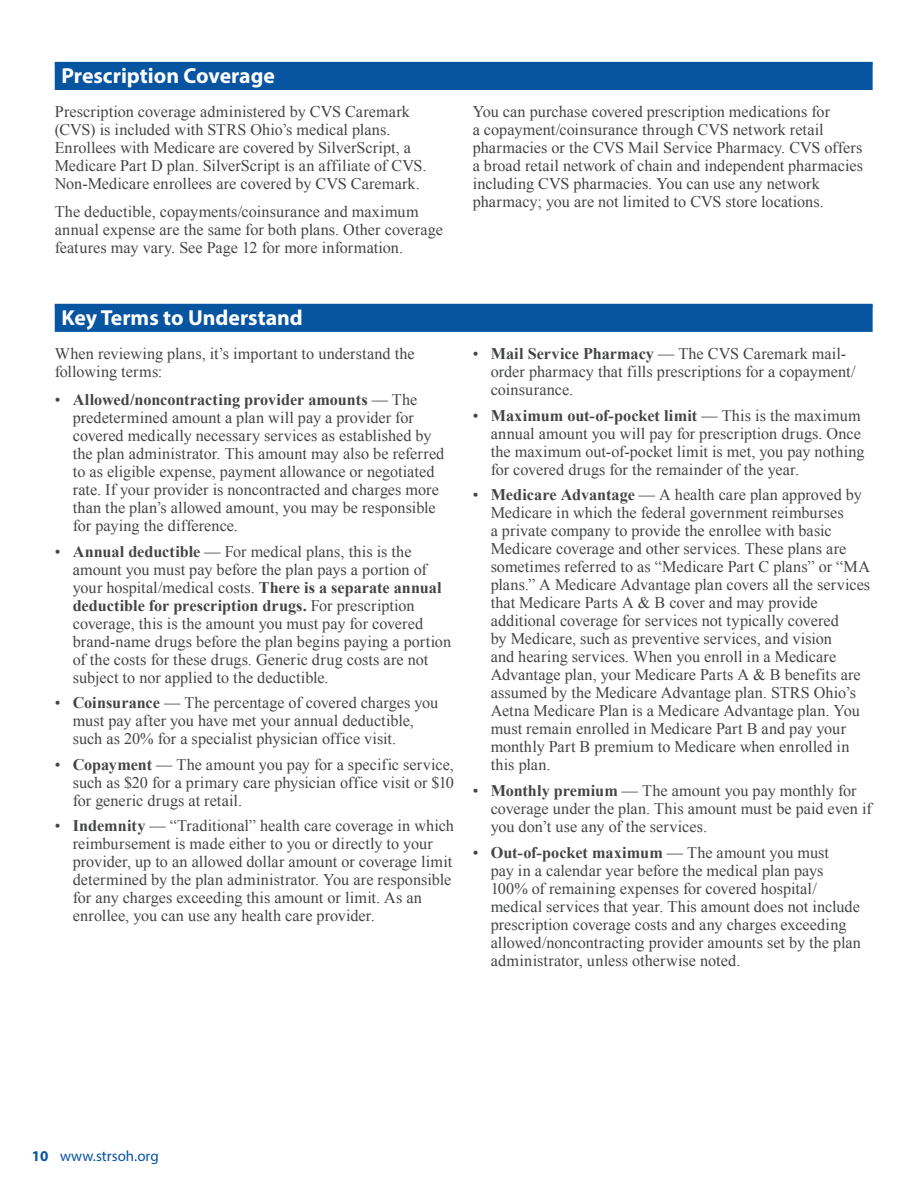
<style>
.page{position:relative;width:918px;height:1188px;background:#fff}
.page>*{position:absolute;margin:0;border:0;box-sizing:border-box;transform-origin:0 0}
._2011_HEADINGS{font:700 21.75px "Myriad Pro";color:#fff}
._2011_BULLET{font:16.2px/18px "Times New Roman";color:#434445}
._2011_BODY_COPY{font:16.2px/18px "Times New Roman";letter-spacing:.005em;color:#434445}
.t1{font:15px "Myriad Pro";color:#0754a0}
.s1{font-weight:700}
</style>
<div class="page">
<hr style="left:55px;top:62px;width:818px;height:3px;background:#0754a0">
<div style="left:55px;top:63px;width:818px;height:27px;background:#0754a0"></div>
<hr style="left:55px;top:304px;width:818px;height:3px;background:#0754a0">
<div style="left:55px;top:305px;width:818px;height:27px;background:#0754a0"></div>
<p class="_2011_HEADINGS" style="left:62px;top:62px;width:215px">Prescription Coverage</p>
<p class="_2011_BODY_COPY" style="left:55px;top:103px;width:373px">Prescription coverage administered by CVS Caremark (CVS) is included with STRS Ohio’s medical plans.<br>Enrollees with Medicare are covered by SilverScript, a Medicare Part D plan. SilverScript is an affiliate of CVS.<br>Non-Medicare enrollees are covered by CVS Caremark.</p>
<p class="_2011_BODY_COPY" style="left:55px;top:202px;width:390px">The deductible, copayments/coinsurance and maximum annual expense are the same for both plans. Other coverage features may vary. See Page 12 for more information.</p>
<p class="_2011_BODY_COPY" style="left:473px;top:103px;width:392px">You can purchase covered prescription medications for<br>a copayment/coinsurance through CVS network retail pharmacies or the CVS Mail Service Pharmacy. CVS offers a broad retail network of chain and independent pharmacies including CVS pharmacies. You can use any network pharmacy; you are not limited to CVS store locations.</p>
<p class="_2011_HEADINGS" style="left:62px;top:304px;width:243px">Key Terms to Understand</p>
<p class="_2011_BODY_COPY" style="left:55px;top:345px;width:361px">When reviewing plans, it’s important to understand the following terms:</p>
<p class="_2011_BULLET" style="left:73px;top:390px;width:373px;text-indent:-18px">• <span class="s1">Allowed/noncontracting provider amounts</span> — The predetermined amount a plan will pay a provider for covered medically necessary services as established by the plan administrator. This amount may also be referred to as eligible expense, payment allowance or negotiated rate. If your provider is noncontracted and charges more than the plan’s allowed amount, you may be responsible for paying the difference.</p>
<p class="_2011_BULLET" style="left:73px;top:542px;width:380px;text-indent:-18px">• <span class="s1">Annual deductible</span> — For medical plans, this is the amount you must pay before the plan pays a portion of your hospital/medical costs. <span class="s1">There is a separate annual deductible for prescription drugs.</span> For prescription coverage, this is the amount you must pay for covered brand-name drugs before the plan begins paying a portion of the costs for these drugs. Generic drug costs are not subject to nor applied to the deductible.</p>
<p class="_2011_BULLET" style="left:73px;top:694px;width:367px;text-indent:-18px">• <span class="s1">Coinsurance</span> — The percentage of covered charges you must pay after you have met your annual deductible, such as 20% for a specialist physician office visit.</p>
<p class="_2011_BULLET" style="left:73px;top:755px;width:383px;text-align:justify;text-indent:-18px">• <span class="s1">Copayment</span> — The amount you pay for a specific service, such as $20 for a primary care physician office visit or $10 for generic drugs at retail.</p>
<p class="_2011_BULLET" style="left:73px;top:817px;width:383px;text-indent:-18px">• <span class="s1">Indemnity</span> — “Traditional” health care coverage in which reimbursement is made either to you or directly to your provider, up to an allowed dollar amount or coverage limit determined by the plan administrator. You are responsible for any charges exceeding this amount or limit. As an enrollee, you can use any health care provider.</p>
<p class="_2011_BULLET" style="left:491px;top:345px;width:366px;text-indent:-18px">• <span class="s1">Mail Service Pharmacy</span> — The CVS Caremark mail&shy;order pharmacy that fills prescriptions for a copayment/ coinsurance.</p>
<p class="_2011_BULLET" style="left:491px;top:406px;width:375px;text-indent:-18px">• <span class="s1">Maximum out-of-pocket limit</span> — This is the maximum annual amount you will pay for prescription drugs. Once the maximum out-of-pocket limit is met, you pay nothing for covered drugs for the remainder of the year.</p>
<p class="_2011_BULLET" style="left:491px;top:486px;width:381px;text-indent:-18px">• <span class="s1">Medicare Advantage</span> — A health care plan approved by Medicare in which the federal government reimburses<br>a private company to provide the enrollee with basic Medicare coverage and other services. These plans are sometimes referred to as “Medicare Part C plans” or “MA plans.” A Medicare Advantage plan covers all the services that Medicare Parts A &amp; B cover and may provide additional coverage for services not typically covered<br>by Medicare, such as preventive services, and vision<br>and hearing services. When you enroll in a Medicare Advantage plan, your Medicare Parts A &amp; B benefits are assumed by the Medicare Advantage plan. STRS Ohio’s Aetna Medicare Plan is a Medicare Advantage plan. You must remain enrolled in Medicare Part B and pay your monthly Part B premium to Medicare when enrolled in this plan.</p>
<p class="_2011_BULLET" style="left:491px;top:781px;width:383px;text-indent:-18px">• <span class="s1">Monthly premium</span> — The amount you pay monthly for coverage under the plan. This amount must be paid even if you don’t use any of the services.</p>
<p class="_2011_BULLET" style="left:491px;top:843px;width:372px;text-indent:-18px">• <span class="s1">Out-of-pocket maximum</span> — The amount you must<br>pay in a calendar year before the medical plan pays 100% of remaining expenses for covered hospital/ medical services that year. This amount does not include prescription coverage costs and any charges exceeding allowed/noncontracting provider amounts set by the plan administrator, unless otherwise noted.</p>
<p class="t1" style="left:32px;top:1147px;width:129px"><span class="s1">10</span> www.strsoh.org</p>
</div>
